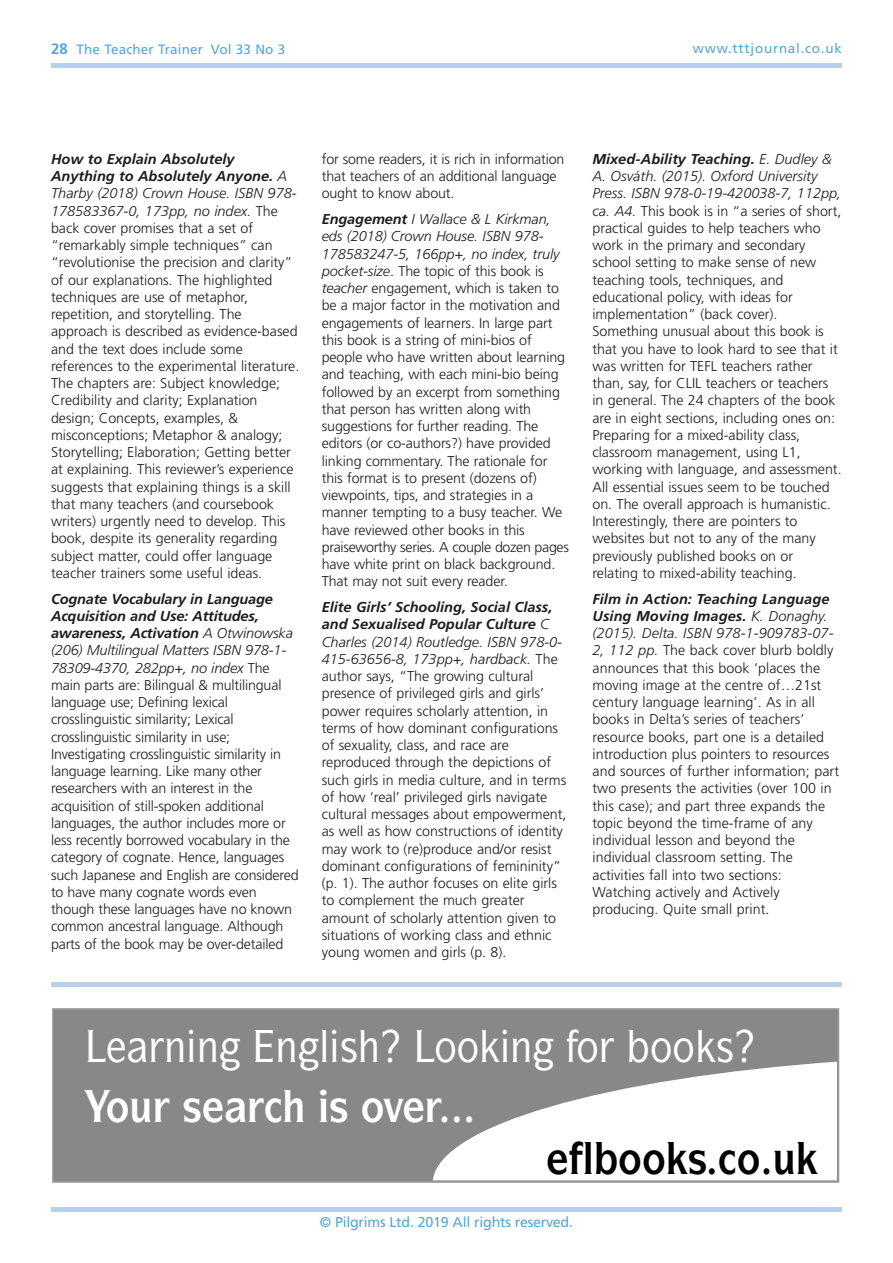
<style>
.page{position:relative;width:893px;height:1263px;background:#fff}
.page>*{position:absolute;margin:0;border:0;box-sizing:border-box;transform-origin:0 0}
.t1{font:500 43.8px "Itc Symbol";color:#fff;scale:.89 1}
.t2{font:700 43.8px "Itc Symbol";color:#fff;scale:.89 1}
.t3{font:700 43.8px "Itc Symbol";color:#000;scale:.89 1}
.t4{font:300 14.25px/17.2px "Frutiger";color:#1d1d1b}
.t5{font:14.25px "Frutiger";letter-spacing:-.02em;color:#57a5d7}
.t6{font:13.5px "Frutiger";letter-spacing:.01em;color:#57a5d7}
.t7{font:13.5px "Frutiger";letter-spacing:.055em;color:#57a5d7}
.s1{font-weight:700;font-size:15px}
.s2{font-weight:700;font-style:italic}
.s3{font-style:italic}
</style>
<div class="page">
<hr style="left:51px;top:64px;width:791px;height:4px;background:#b5d1ec">
<hr style="left:51px;top:1208px;width:791px;height:4px;background:#b5d1ec">
<div style="left:53px;top:1009px;width:785px;height:173px;background:#888"></div>
<div style="left:52px;top:1008px;width:787px;height:174px;border:2px solid #999"></div>
<svg style="left:433px;top:1062px;width:404px;height:118px;fill:#fff"></svg>
<hr style="left:51px;top:982px;width:791px;height:4px;background:#b5d1ec">
<svg style="left:534px;top:1062px;width:19px;height:8px"></svg>
<svg style="left:433px;top:1098px;width:15px;height:25px"></svg>
<svg style="left:454px;top:1116px;width:6px;height:7px"></svg>
<svg style="left:466px;top:1116px;width:6px;height:7px"></svg>
<svg style="left:548px;top:1141px;width:35px;height:33px"></svg>
<svg style="left:595px;top:1142px;width:22px;height:32px"></svg>
<svg style="left:668px;top:1142px;width:20px;height:32px"></svg>
<svg style="left:709px;top:1150px;width:26px;height:24px"></svg>
<svg style="left:764px;top:1168px;width:6px;height:6px"></svg>
<svg style="left:798px;top:1142px;width:20px;height:32px"></svg>
<p class="t6" style="left:51px;top:44px;width:236px"><span class="s1">28</span> The Teacher Trainer Vol 33 No 3</p>
<p class="t7" style="left:693px;top:43px;width:150px">www.tttjournal.co.uk</p>
<p class="t4" style="left:51px;top:151px;width:250px"><span class="s2">How to Explain Absolutely Anything to Absolutely Anyone.</span> <span class="s3">A Tharby (2018) Crown House. ISBN 978- 178583367-0, 173pp, no index.</span> The back cover promises that a set of “remarkably simple techniques” can “revolutionise the precision and clarity” of our explanations. The highlighted techniques are use of metaphor, repetition, and storytelling. The approach is described as evidence-based and the text does include some references to the experimental literature.<br>The chapters are: Subject knowledge; Credibility and clarity; Explanation design; Concepts, examples, &amp; misconceptions; Metaphor &amp; analogy; Storytelling; Elaboration; Getting better at explaining. This reviewer’s experience suggests that explaining things is a skill that many teachers (and coursebook writers) urgently need to develop. This book, despite its generality regarding subject matter, could offer language teacher trainers some useful ideas.</p>
<p class="t4" style="left:51px;top:591px;width:249px"><span class="s2">Cognate Vocabulary in Language Acquisition and Use: Attitudes, awareness, Activation</span> <span class="s3">A Otwinowska (206) Multilingual Matters ISBN 978-1- 78309-4370, 282pp+, no index</span> The main parts are: Bilingual &amp; multilingual language use; Defining lexical crosslinguistic similarity; Lexical crosslinguistic similarity in use; Investigating crosslinguistic similarity in language learning. Like many other researchers with an interest in the acquisition of still-spoken additional languages, the author includes more or less recently borrowed vocabulary in the category of cognate. Hence, languages such Japanese and English are considered to have many cognate words even though these languages have no known common ancestral language. Although parts of the book may be over-detailed</p>
<p class="t4" style="left:322px;top:151px;width:244px">for some readers, it is rich in information that teachers of an additional language ought to know about.</p>
<p class="t4" style="left:322px;top:212px;width:249px"><span class="s2">Engagement</span> <span class="s3">I Wallace &amp; L Kirkman, eds (2018) Crown House. ISBN 978- 178583247-5, 166pp+, no index, truly pocket-size</span>. The topic of this book is <span class="s3">teacher</span> engagement, which is taken to be a major factor in the motivation and engagements of learners. In large part this book is a string of mini-bios of people who have written about learning and teaching, with each mini-bio being followed by an excerpt from something that person has written along with suggestions for further reading. The editors (or co-authors?) have provided linking commentary. The rationale for this format is to present (dozens of) viewpoints, tips, and strategies in a manner tempting to a busy teacher. We have reviewed other books in this praiseworthy series. A couple dozen pages have white print on black background.<br>That may not suit every reader.</p>
<p class="t4" style="left:322px;top:600px;width:246px"><span class="s2">Elite Girls’ Schooling, Social Class, and Sexualised Popular Culture</span> <span class="s3">C Charles (2014) Routledge. ISBN 978-0- 415-63656-8, 173pp+, hardback.</span> The author says, “The growing cultural presence of privileged girls and girls’ power requires scholarly attention, in terms of how dominant configurations of sexuality, class, and race are reproduced through the depictions of such girls in media culture, and in terms of how ‘real’ privileged girls navigate cultural messages about empowerment, as well as how constructions of identity may work to (re)produce and/or resist dominant configurations of femininity” (p. 1). The author focuses on elite girls to complement the much greater amount of scholarly attention given to situations of working class and ethnic young women and girls (p. 8).</p>
<p class="t4" style="left:592px;top:151px;width:251px"><span class="s2">Mixed-Ability Teaching.</span> <span class="s3">E. Dudley &amp; A. Osváth. (2015). Oxford University Press. ISBN 978-0-19-420038-7, 112pp, ca. A4.</span> This book is in “a series of short, practical guides to help teachers who work in the primary and secondary school setting to make sense of new teaching tools, techniques, and educational policy, with ideas for implementation” (back cover).<br>Something unusual about this book is that you have to look hard to see that it was written for TEFL teachers rather than, say, for CLIL teachers or teachers in general. The 24 chapters of the book are in eight sections, including ones on:<br>Preparing for a mixed-ability class, classroom management, using L1, working with language, and assessment.<br>All essential issues seem to be touched on. The overall approach is humanistic.<br>Interestingly, there are pointers to websites but not to any of the many previously published books on or relating to mixed-ability teaching.</p>
<p class="t4" style="left:592px;top:591px;width:248px"><span class="s2">Film in Action: Teaching Language Using Moving Images.</span> <span class="s3">K. Donaghy. (2015). Delta. ISBN 978-1-909783-07- 2, 112 pp.</span> The back cover blurb boldly announces that this book ‘places the moving image at the centre of…21st century language learning’. As in all books in Delta’s series of teachers’ resource books, part one is a detailed introduction plus pointers to resources and sources of further information; part two presents the activities (over 100 in this case); and part three expands the topic beyond the time-frame of any individual lesson and beyond the individual classroom setting. The activities fall into two sections:<br>Watching actively and Actively producing. Quite small print.</p>
<h1 class="t1" style="left:275px;top:1029px;width:94px">■●▲</h1>
<h1 class="t1" style="left:434px;top:1029px;width:338px">□□ ■ □ □□ ▲</h1>
<h1 class="t2" style="left:106px;top:1090px;width:109px">□◆ ▲</h1>
<h1 class="t2" style="left:329px;top:1090px;width:85px">▲ □❖</h1>
<h1 class="t3" style="left:583px;top:1142px;width:241px">●□□▲ □◆</h1>
<p class="t5" style="left:320px;top:1216px;width:255px">© Pilgrims Ltd. 2019 All rights reserved.</p>
</div>
